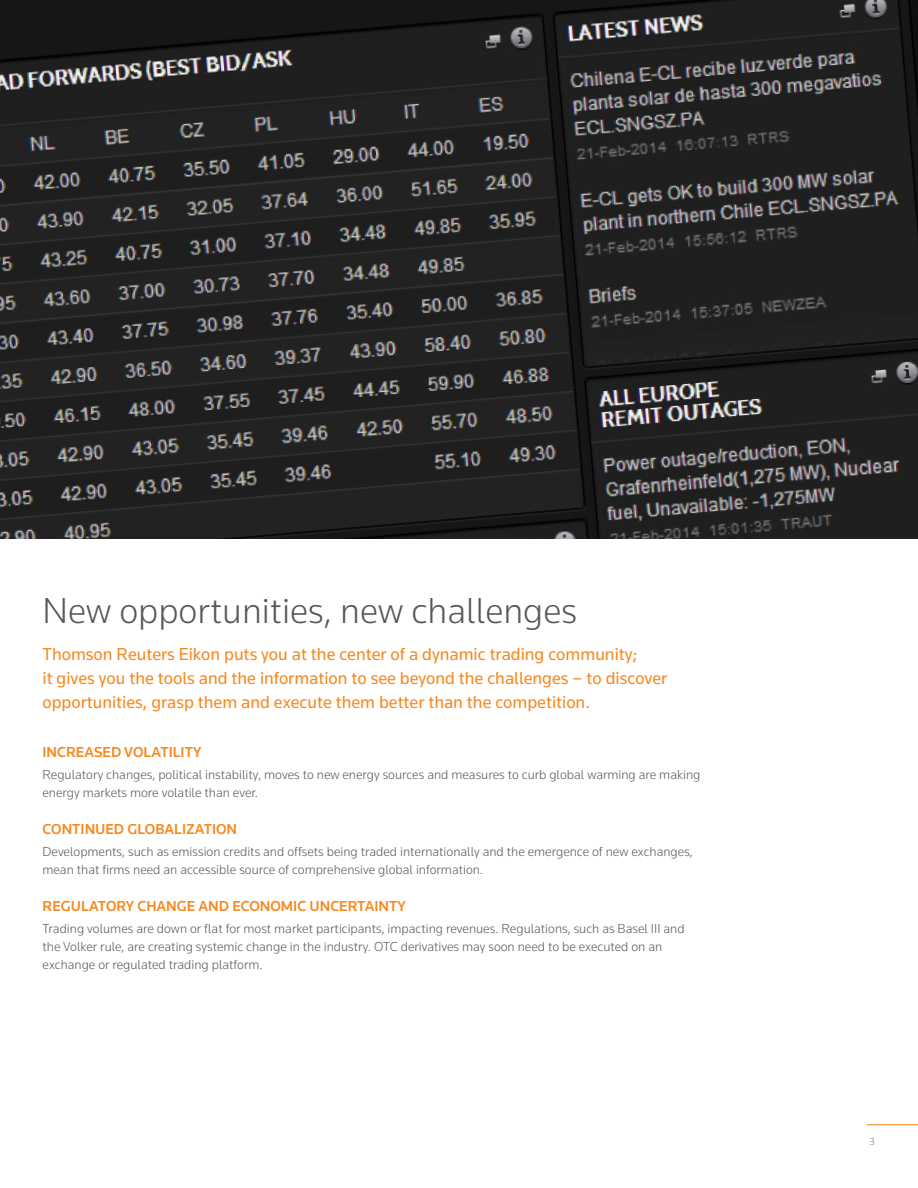
<style>
.page{position:relative;width:918px;height:1188px;background:#fff}
.page>*{position:absolute;margin:0;border:0;box-sizing:border-box;transform-origin:0 0}
.t1{font:300 37.5px "Knowledge";color:#57585a}
.t2{font:18px/24px "Knowledge";color:#f6891f}
.t3{font:500 15px "Knowledge";color:#f6891f}
.t4{font:300 13.5px/18px "Knowledge";color:#57585a}
.t5{font:300 10.5px "Knowledge";color:#76787b}
</style>
<div class="page">
<hr style="left:867px;top:1124px;width:51px;height:1px;background:#f6891f">
<img style="left:0;top:0;width:918px;height:539px">
<h1 class="t1" style="left:43px;top:587px;width:536px">New opportunities, new challenges</h1>
<h2 class="t2" style="left:43px;top:642px;width:626px">Thomson Reuters Eikon puts you at the center of a dynamic trading community;<br>it gives you the tools and the information to see beyond the challenges – to discover opportunities, grasp them and execute them better than the competition.</h2>
<p class="t3" style="left:43px;top:743px;width:161px">INCREASED VOLATILITY</p>
<p class="t4" style="left:43px;top:766px;width:659px">Regulatory changes, political instability, moves to new energy sources and measures to curb global warming are making energy markets more volatile than ever.</p>
<p class="t3" style="left:43px;top:820px;width:196px">CONTINUED GLOBALIZATION</p>
<p class="t4" style="left:43px;top:842px;width:652px">Developments, such as emission credits and offsets being traded internationally and the emergence of new exchanges, mean that firms need an accessible source of comprehensive global information.</p>
<p class="t3" style="left:43px;top:896px;width:365px">REGULATORY CHANGE AND ECONOMIC UNCERTAINTY</p>
<p class="t4" style="left:43px;top:919px;width:644px">Trading volumes are down or flat for most market participants, impacting revenues. Regulations, such as Basel III and the Volker rule, are creating systemic change in the industry. OTC derivatives may soon need to be executed on an exchange or regulated trading platform.</p>
<p class="t5" style="left:870px;top:1135px;width:7px">3</p>
</div>
